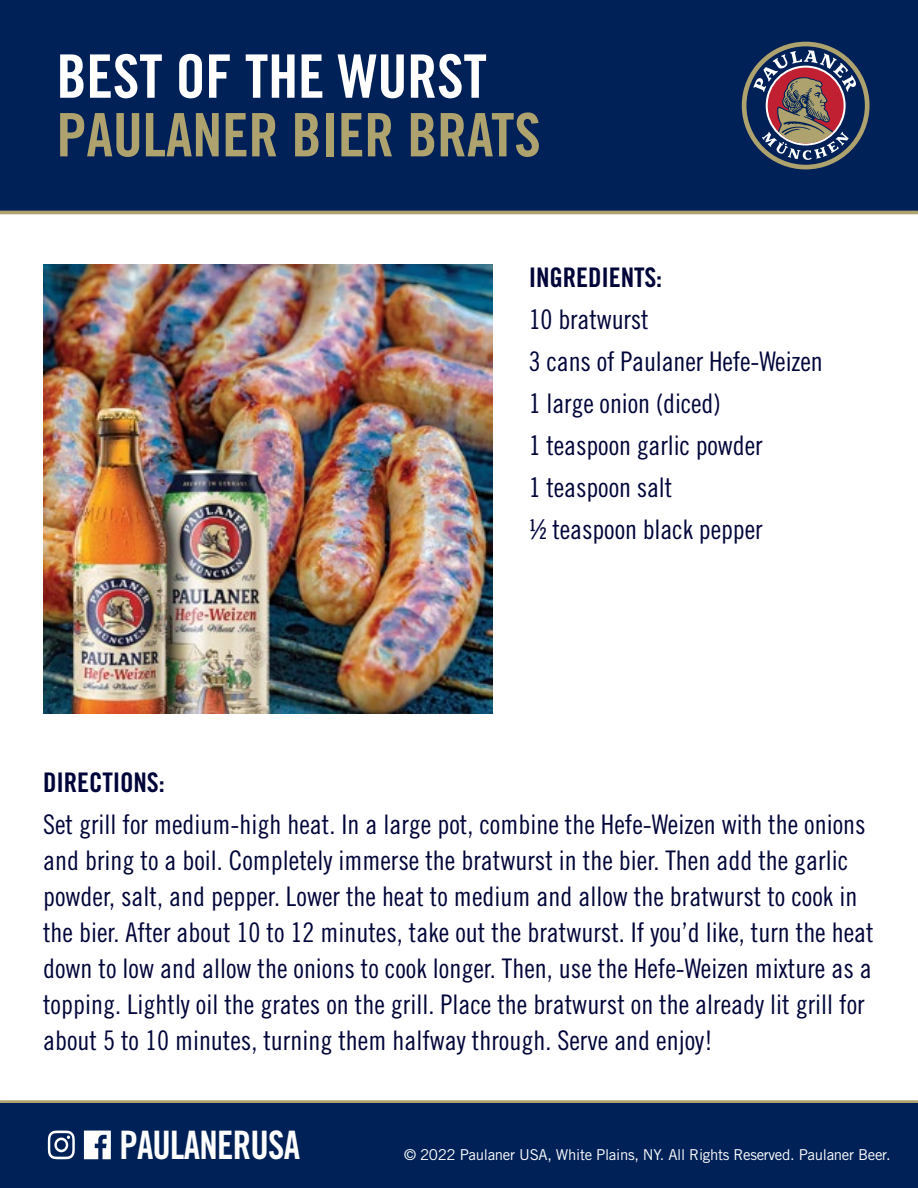
<style>
.page{position:relative;width:918px;height:1188px;background:#fff}
.page>*{position:absolute;margin:0;border:0;box-sizing:border-box;transform-origin:0 0}
.t1{font:60px "Trade Gothic LT Std Bd Cn 20";letter-spacing:-.005em;color:#aea36e}
.t2{font:60px "Trade Gothic LT Std Bd Cn 20";letter-spacing:-.005em;color:#fff}
.t3{font:39.3px "Trade Gothic LT Std Bd Cn 20";letter-spacing:-.02em;color:#fff;scale:.94 1}
.t4{font:27px/36px "Trade Gothic LT Std Cn 18";color:#000539}
.t5{font:27px "Trade Gothic LT Std Bd Cn 20";letter-spacing:-.005em;color:#000539}
.t6{font:15px "Trade Gothic LT Std";letter-spacing:-.02em;color:#fff}
</style>
<div class="page">
<div style="left:0;top:0;width:918px;height:211px;background:#002157"></div>
<svg style="left:0;top:1100px;width:918px;height:4px;background:#b5ab7b"></svg>
<div style="left:0;top:1103px;width:917px;height:85px;background:#002157"></div>
<svg style="left:84px;top:1131px;width:27px;height:28px"></svg>
<svg style="left:48px;top:1131px;width:27px;height:28px"></svg>
<hr style="left:0;top:211px;width:918px;height:3px;background:#aea36e">
<div style="left:742px;top:42px;width:128px;height:127px;background:#aea36e;border-radius:50%"></div>
<div style="left:746px;top:46px;width:119px;height:119px;background:#002157;border-radius:50%"></div>
<svg style="left:753px;top:50px;width:104px;height:110px"></svg>
<img style="left:43px;top:264px;width:449px;height:449px">
<h1 class="t2" style="left:57px;top:40px;width:432px">BEST OF THE WURST</h1>
<h1 class="t1" style="left:57px;top:99px;width:486px">PAULANER BIER BRATS</h1>
<p class="t5" style="left:529px;top:260px;width:135px">INGREDIENTS:</p>
<p class="t4" style="left:529px;top:298px;width:295px;line-height:42px">10 bratwurst<br>3 cans of Paulaner Hefe-Weizen<br>1 large onion (diced)<br>1 teaspoon garlic powder<br>1 teaspoon salt<br>½ teaspoon black pepper</p>
<p class="t5" style="left:43px;top:766px;width:123px">DIRECTIONS:</p>
<p class="t4" style="left:43px;top:806px;width:832px">Set grill for medium-high heat. In a large pot, combine the Hefe-Weizen with the onions and bring to a boil. Completely immerse the bratwurst in the bier. Then add the garlic powder, salt, and pepper. Lower the heat to medium and allow the bratwurst to cook in the bier. After about 10 to 12 minutes, take out the bratwurst. If you’d like, turn the heat down to low and allow the onions to cook longer. Then, use the Hefe-Weizen mixture as a topping. Lightly oil the grates on the grill. Place the bratwurst on the already lit grill for about 5 to 10 minutes, turning them halfway through. Serve and enjoy!</p>
<h2 class="t3" style="left:119px;top:1121px;width:194px">PAULANERUSA</h2>
<p class="t6" style="left:404px;top:1145px;width:488px">© 2022 Paulaner USA, White Plains, NY. All Rights Reserved. Paulaner Beer.</p>
</div>
